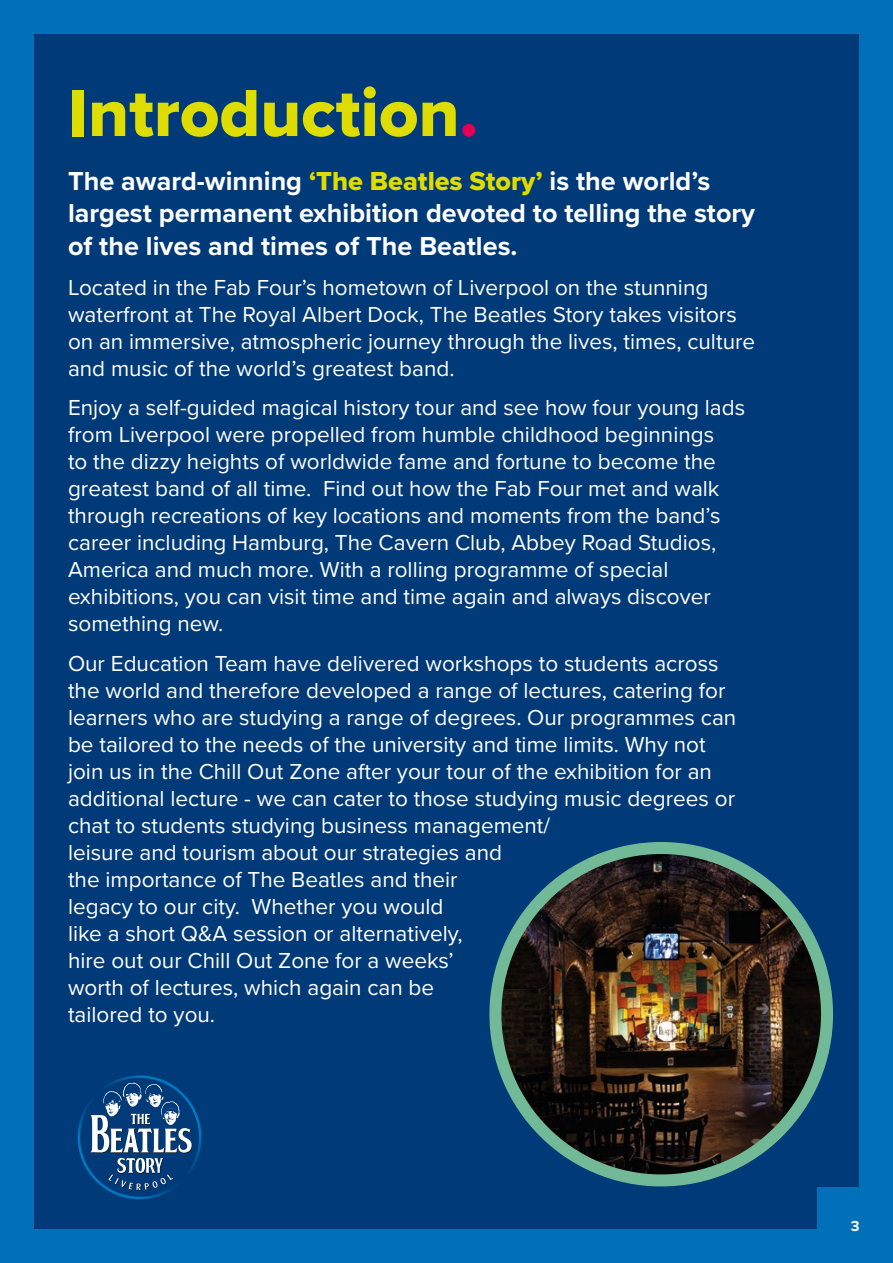
<style>
.page{position:relative;width:893px;height:1263px;background:#0071b9}
.page>*{position:absolute;margin:0;border:0;box-sizing:border-box;transform-origin:0 0}
.t1{font:69px "Proxima Nova Extrabld";color:#dedc00}
.t2{font:700 27px/32.4px "Proxima Nova";color:#fff}
.t3{font:22.5px/27px "Proxima Nova";color:#fff}
.t4{font:700 15px "Proxima Nova";color:#fff}
.s1{color:#e50056}
.s2{font-family:"Proxima Nova Extrabld";font-weight:400;color:#dedc00}
</style>
<div class="page">
<div style="left:34px;top:34px;width:825px;height:1195px;background:#003a78"></div>
<svg style="left:78px;top:1075px;width:123px;height:124px"></svg>
<div style="left:818px;top:1188px;width:75px;height:75px;background:#0071b9"></div>
<img style="left:495px;top:848px;width:332px;height:332px;border-radius:166px">
<div style="left:489px;top:842px;width:344px;height:344px;border:12px solid #72b998;border-radius:50%"></div>
<h1 class="t1" style="left:68px;top:62px;width:412px">Introduction<span class="s1">.</span></h1>
<p class="t2" style="left:68px;top:166px;width:688px">The award-winning <span class="s2">‘The Beatles Story’</span> is the world’s largest permanent exhibition devoted to telling the story of the lives and times of The Beatles.</p>
<p class="t3" style="left:68px;top:273px;width:689px">Located in the Fab Four’s hometown of Liverpool on the stunning waterfront at The Royal Albert Dock, The Beatles Story takes visitors on an immersive, atmospheric journey through the lives, times, culture and music of the world’s greatest band.</p>
<p class="t3" style="left:68px;top:393px;width:679px">Enjoy a self-guided magical history tour and see how four young lads from Liverpool were propelled from humble childhood beginnings<br>to the dizzy heights of worldwide fame and fortune to become the greatest band of all time. Find out how the Fab Four met and walk through recreations of key locations and moments from the band’s career including Hamburg, The Cavern Club, Abbey Road Studios, America and much more. With a rolling programme of special exhibitions, you can visit time and time again and always discover something new.</p>
<p class="t3" style="left:68px;top:649px;width:670px">Our Education Team have delivered workshops to students across the world and therefore developed a range of lectures, catering for learners who are studying a range of degrees. Our programmes can be tailored to the needs of the university and time limits. Why not join us in the Chill Out Zone after your tour of the exhibition for an additional lecture - we can cater to those studying music degrees or chat to students studying business management/<br>leisure and tourism about our strategies and<br>the importance of The Beatles and their<br>legacy to our city. Whether you would<br>like a short Q&amp;A session or alternatively,<br>hire out our Chill Out Zone for a weeks’<br>worth of lectures, which again can be<br>tailored to you.</p>
<p class="t4" style="left:851px;top:1217px;width:10px">3</p>
</div>
